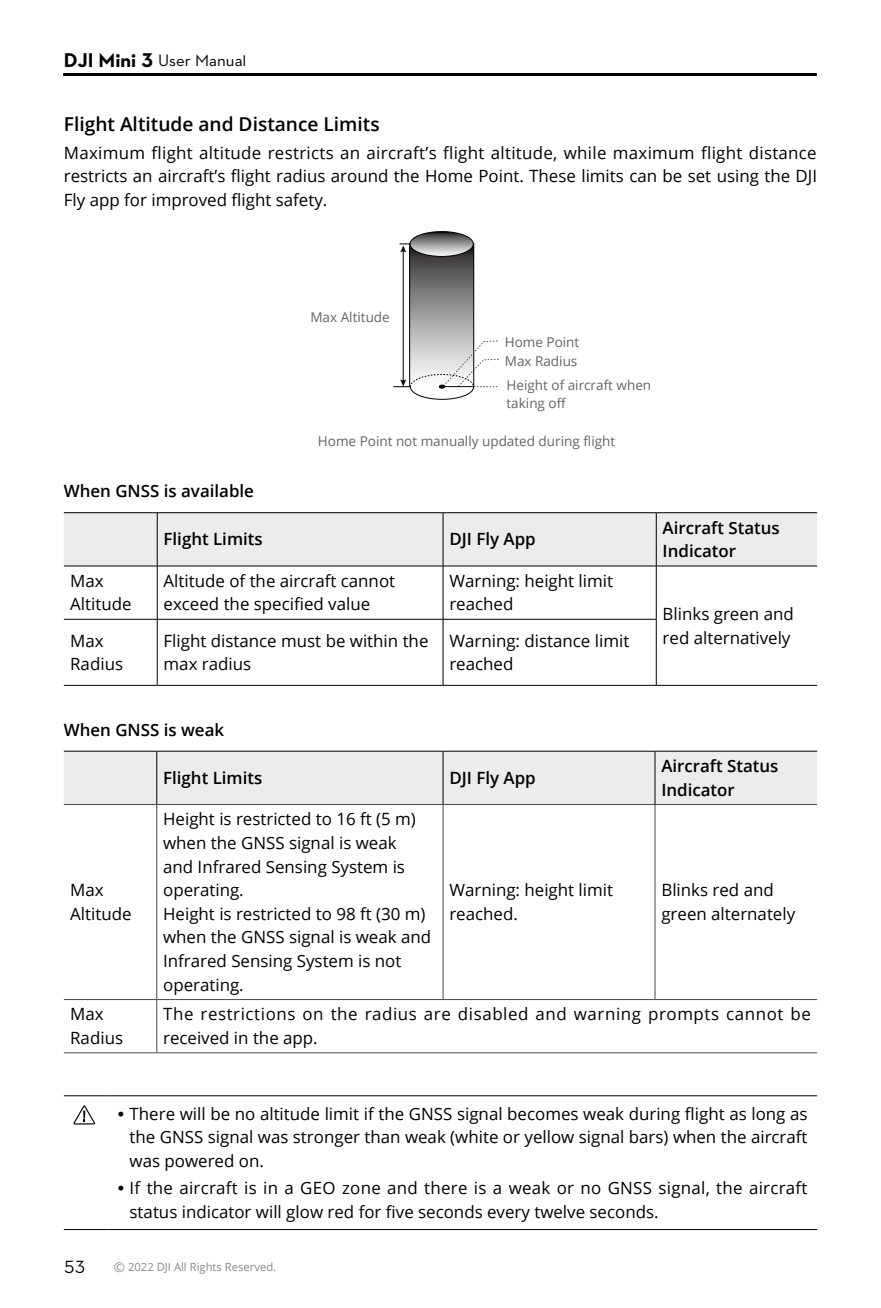
<style>
.page{position:relative;width:881px;height:1308px;background:#fff}
.page>*{position:absolute;margin:0;border:0;box-sizing:border-box;transform-origin:0 0}
.t1{font:600 19.12px "Open Sans";color:#000}
.t2{font:18px "Dji";color:#000}
.t3{font:16.88px/23.6px "Open Sans";color:#000}
.t4{font:600 16.88px/23.6px "Open Sans";color:#000}
.t5{font:16.88px/23.6px "Open Sans";letter-spacing:.035em;color:#000}
.t6{font:16.88px "Dji";color:#000}
.t7{font:13.5px/24.3px "Open Sans";color:#656464}
.t8{font:11.25px "Open Sans";color:#898989}
.s1{font-weight:700;font-size:20.25px}
.s2{font-family:"Dji"}
.s3{font-size:13.5px}
</style>
<div class="page">
<hr style="left:64px;top:74px;width:752px;height:2px;background:#000">
<svg style="left:411px;top:256px;width:61px;height:84px;background:#828282"></svg>
<div style="left:409px;top:243px;width:65px;height:144px;border:1px solid #000"></div>
<div style="left:409px;top:231px;width:64px;height:26px;border:1px solid #000;border-radius:50%"></div>
<hr style="left:402px;top:250px;width:1px;height:132px;background:#000">
<svg style="left:399px;top:231px;width:74px;height:25px"></svg>
<svg style="left:393px;top:340px;width:106px;height:60px"></svg>
<hr style="left:443px;top:386px;width:31px;height:1px;background:#000">
<div style="left:64px;top:513px;width:752px;height:52px;background:#ebecec"></div>
<hr style="left:157px;top:512px;width:286px;height:1px;background:#000">
<hr style="left:157px;top:513px;width:1px;height:52px;background:#000">
<hr style="left:443px;top:512px;width:213px;height:1px;background:#000">
<hr style="left:442px;top:513px;width:1px;height:52px;background:#000">
<hr style="left:656px;top:512px;width:160px;height:1px;background:#000">
<hr style="left:655px;top:513px;width:1px;height:52px;background:#000">
<hr style="left:64px;top:565px;width:93px;height:1px;background:#000">
<hr style="left:157px;top:565px;width:286px;height:1px;background:#000">
<hr style="left:157px;top:566px;width:1px;height:53px;background:#000">
<hr style="left:443px;top:565px;width:213px;height:1px;background:#000">
<hr style="left:442px;top:566px;width:1px;height:53px;background:#000">
<hr style="left:656px;top:565px;width:160px;height:1px;background:#000">
<hr style="left:655px;top:566px;width:1px;height:53px;background:#000">
<hr style="left:64px;top:619px;width:93px;height:1px;background:#000">
<hr style="left:157px;top:619px;width:286px;height:1px;background:#000">
<hr style="left:157px;top:619px;width:1px;height:66px;background:#000">
<hr style="left:443px;top:619px;width:213px;height:1px;background:#000">
<hr style="left:442px;top:619px;width:1px;height:66px;background:#000">
<hr style="left:655px;top:619px;width:1px;height:66px;background:#000">
<hr style="left:64px;top:685px;width:93px;height:1px;background:#000">
<hr style="left:157px;top:685px;width:286px;height:1px;background:#000">
<hr style="left:443px;top:685px;width:213px;height:1px;background:#000">
<hr style="left:656px;top:685px;width:160px;height:1px;background:#000">
<hr style="left:64px;top:512px;width:93px;height:1px;background:#000">
<div style="left:64px;top:752px;width:752px;height:52px;background:#ebecec"></div>
<hr style="left:64px;top:804px;width:93px;height:1px;background:#4c4948">
<hr style="left:157px;top:804px;width:286px;height:1px;background:#4c4948">
<hr style="left:156px;top:804px;width:1px;height:195px;background:#4c4948">
<hr style="left:443px;top:804px;width:211px;height:1px;background:#4c4948">
<hr style="left:442px;top:804px;width:1px;height:195px;background:#4c4948">
<hr style="left:654px;top:804px;width:162px;height:1px;background:#4c4948">
<hr style="left:654px;top:804px;width:1px;height:195px;background:#4c4948">
<hr style="left:64px;top:999px;width:93px;height:1px;background:#4c4948">
<hr style="left:157px;top:999px;width:286px;height:1px;background:#4c4948">
<hr style="left:156px;top:999px;width:1px;height:53px;background:#4c4948">
<hr style="left:443px;top:999px;width:211px;height:1px;background:#4c4948">
<hr style="left:654px;top:999px;width:162px;height:1px;background:#4c4948">
<hr style="left:64px;top:1052px;width:93px;height:1px;background:#4c4948">
<hr style="left:157px;top:1052px;width:286px;height:1px;background:#4c4948">
<hr style="left:443px;top:1052px;width:211px;height:1px;background:#4c4948">
<hr style="left:654px;top:1052px;width:162px;height:1px;background:#4c4948">
<hr style="left:64px;top:751px;width:92px;height:1px;background:#000">
<hr style="left:156px;top:751px;width:287px;height:1px;background:#000">
<hr style="left:156px;top:751px;width:1px;height:53px;background:#000">
<hr style="left:443px;top:751px;width:211px;height:1px;background:#000">
<hr style="left:442px;top:751px;width:1px;height:53px;background:#000">
<hr style="left:654px;top:751px;width:162px;height:1px;background:#000">
<hr style="left:654px;top:751px;width:1px;height:53px;background:#000">
<hr style="left:64px;top:1095px;width:43px;height:1px;background:#000">
<hr style="left:107px;top:1095px;width:709px;height:1px;background:#000">
<hr style="left:64px;top:1229px;width:43px;height:1px;background:#000">
<hr style="left:107px;top:1229px;width:709px;height:1px;background:#000">
<svg style="left:73px;top:1105px;width:22px;height:19px"></svg>
<p class="t6" style="left:64px;top:51px;width:184px"><span class="s1">DJI Mini 3</span> User Manual</p>
<p class="t1" style="left:64px;top:111px;width:317px">Flight Altitude and Distance Limits</p>
<p class="t3" style="left:64px;top:140px;width:754px;text-align:justify">Maximum flight altitude restricts an aircraft’s flight altitude, while maximum flight distance restricts an aircraft’s flight radius around the Home Point. These limits can be set using the DJI Fly app for improved flight safety.</p>
<p class="t7" style="left:310px;top:304px;width:81px">Max Altitude</p>
<p class="t7" style="left:504px;top:329px;width:76px">Home Point</p>
<p class="t7" style="left:504px;top:348px;width:148px">Max Radius<br>Height of aircraft when</p>
<p class="t7" style="left:506px;top:391px;width:61px">taking off</p>
<p class="t7" style="left:318px;top:428px;width:299px">Home Point not manually updated during flight</p>
<p class="t4" style="left:64px;top:479px;width:191px">When GNSS is available</p>
<p class="t4" style="left:163px;top:527px;width:101px">Flight Limits</p>
<p class="t4" style="left:449px;top:527px;width:88px">DJI Fly App</p>
<p class="t4" style="left:662px;top:515px;width:118px">Aircraft Status<br>Indicator</p>
<p class="t3" style="left:70px;top:568px;width:63px">Max<br>Altitude</p>
<p class="t3" style="left:163px;top:568px;width:233px">Altitude of the aircraft cannot exceed the specified value</p>
<p class="t3" style="left:449px;top:568px;width:165px">Warning: height limit reached</p>
<p class="t3" style="left:662px;top:601px;width:133px">Blinks green and</p>
<p class="t3" style="left:70px;top:628px;width:35px">Max</p>
<p class="t3" style="left:662px;top:625px;width:129px">red alternatively</p>
<p class="t3" style="left:70px;top:652px;width:54px">Radius</p>
<p class="t3" style="left:163px;top:628px;width:266px">Flight distance must be within the max radius</p>
<p class="t3" style="left:449px;top:628px;width:181px">Warning: distance limit reached</p>
<p class="t4" style="left:64px;top:717px;width:162px">When GNSS is weak</p>
<p class="t4" style="left:163px;top:765px;width:101px">Flight Limits</p>
<p class="t4" style="left:449px;top:765px;width:88px">DJI Fly App</p>
<p class="t4" style="left:661px;top:753px;width:118px">Aircraft Status<br>Indicator</p>
<p class="t3" style="left:70px;top:878px;width:63px">Max<br>Altitude</p>
<p class="t3" style="left:163px;top:807px;width:269px">Height is restricted to 16 ft (5 m) when the GNSS signal is weak<br>and Infrared Sensing System is operating.<br>Height is restricted to 98 ft (30 m) when the GNSS signal is weak and<br>Infrared Sensing System is not operating.</p>
<p class="t3" style="left:449px;top:878px;width:165px">Warning: height limit reached.</p>
<p class="t3" style="left:661px;top:878px;width:135px">Blinks red and green alternately</p>
<p class="t3" style="left:70px;top:1002px;width:54px">Max<br>Radius</p>
<p class="t5" style="left:163px;top:1002px;width:649px">The restrictions on the radius are disabled and warning prompts cannot be received in the app.</p>
<p class="t3" style="left:129px;top:1101px;width:679px;text-align:justify;text-indent:-13px"><span class="s2">•</span> There will be no altitude limit if the GNSS signal becomes weak during flight as long as the GNSS signal was stronger than weak (white or yellow signal bars) when the aircraft was powered on.</p>
<p class="t3" style="left:129px;top:1175px;width:679px;text-indent:-13px"><span class="s2">•</span> If the aircraft is in a GEO zone and there is a weak or no GNSS signal, the aircraft status indicator will glow red for five seconds every twelve seconds.</p>
<p class="t2" style="left:64px;top:1258px;width:22px">53</p>
<p class="t8" style="left:114px;top:1259px;width:164px"><span class="s3">©</span> 2022 DJI All Rights Reserved.</p>
</div>
